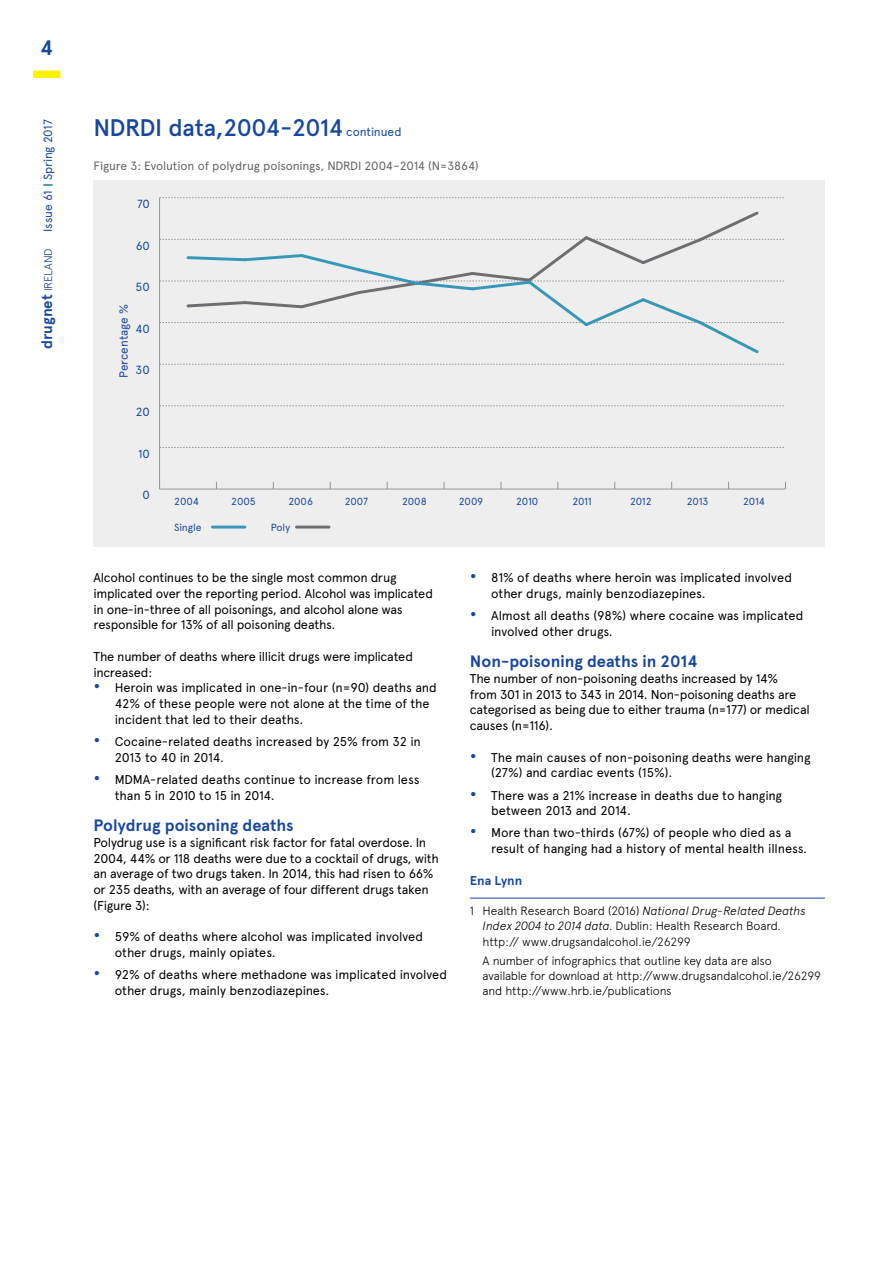
<style>
.page{position:relative;width:893px;height:1263px;background:#fff}
.page>*{position:absolute;margin:0;border:0;box-sizing:border-box;transform-origin:0 0}
.t1{font:500 24px "Apercu";letter-spacing:-.025em;color:#17479e}
.t2{font:700 21px "Apercu";color:#17479e}
.t3{font:700 16.5px "Apercu";color:#17479e}
.t4{font:700 15px "Apercu";color:#17479e}
.t5{font:12.75px/15.8px "Apercu";letter-spacing:-.015em;color:#000}
.t6{font:700 12.75px "Apercu";color:#17479e}
.t7{font:300 12px/15.3px "Apercu";letter-spacing:-.015em;color:#000}
.t8{font:12px "Apercu";letter-spacing:-.015em;color:#636466}
.t9{font:12px "Apercu";letter-spacing:-.015em;color:#17479e}
.t10{font:11.85px "Apercu";letter-spacing:-.005em;color:#17479e}
.t11{font:10.35px "Apercu";letter-spacing:-.015em;color:#17479e}
.s1{font-weight:700;font-size:11.55px;color:#208a9e}
.s2{font-weight:300;font-size:11.25px}
.s3{font-weight:400;font-size:12px}
.s4{font-weight:700;font-size:18px;color:#17479e}
.s5{font-style:italic}
</style>
<div class="page">
<div style="left:33px;top:71px;width:27px;height:7px;background:#fff200"></div>
<hr style="left:470px;top:898px;width:355px;height:1px;background:#17479e">
<div style="left:94px;top:180px;width:731px;height:366px;background:#efeeee"></div>
<svg style="left:160px;top:197px;width:624px;height:1px"></svg>
<hr style="left:160px;top:489px;width:625px;height:1px;background:#939598">
<svg style="left:160px;top:447px;width:624px;height:1px"></svg>
<svg style="left:160px;top:405px;width:624px;height:1px"></svg>
<svg style="left:160px;top:364px;width:624px;height:1px"></svg>
<hr style="left:159px;top:198px;width:1px;height:291px;background:#939598">
<svg style="left:160px;top:211px;width:624px;height:143px"></svg>
<hr style="left:212px;top:526px;width:33px;height:2px;background:#3797b6">
<hr style="left:296px;top:526px;width:33px;height:2px;background:#6d6e71">
<h2 class="t2" style="left:40px;top:35px;width:14px">4</h2>
<p class="t9" style="left:41px;top:232px;width:114px;rotate:-90deg">Issue 61 <span class="s1">|</span> Spring 2017</p>
<p class="t4" style="left:38px;top:349px;width:102px;rotate:-90deg">drugnet <span class="s2">IRELAND</span></p>
<h1 class="t1" style="left:94px;top:113px;width:16px">NDRD</h1>
<h1 class="t1" style="left:155px;top:113px;width:248px">I data,2004-2014 <span class="s3">continued</span></h1>
<p class="t8" style="left:94px;top:159px;width:387px">Figure 3: Evolution of polydrug poisonings, NDRDI 2004–2014 (N=3864)</p>
<p class="t10" style="left:137px;top:197px;width:14px">70</p>
<p class="t10" style="left:136px;top:238px;width:16px">60</p>
<p class="t10" style="left:136px;top:280px;width:16px">50</p>
<p class="t10" style="left:117px;top:378px;width:76px;rotate:-90deg">Percentage %</p>
<p class="t10" style="left:135px;top:322px;width:16px">40</p>
<p class="t10" style="left:136px;top:363px;width:16px">30</p>
<p class="t10" style="left:136px;top:405px;width:15px">20</p>
<p class="t10" style="left:138px;top:446px;width:13px">10</p>
<p class="t10" style="left:142px;top:488px;width:9px">0</p>
<p class="t11" style="left:174px;top:495px;width:26px">2004</p>
<p class="t11" style="left:174px;top:521px;width:29px">Single</p>
<p class="t11" style="left:271px;top:521px;width:21px">Poly</p>
<p class="t11" style="left:231px;top:495px;width:26px">2005</p>
<p class="t11" style="left:288px;top:495px;width:26px">2006</p>
<p class="t11" style="left:345px;top:495px;width:25px">2007</p>
<p class="t11" style="left:402px;top:495px;width:26px">2008</p>
<p class="t11" style="left:459px;top:495px;width:26px">2009</p>
<p class="t11" style="left:516px;top:495px;width:24px">2010</p>
<p class="t11" style="left:572px;top:495px;width:21px">2011</p>
<p class="t11" style="left:630px;top:495px;width:23px">2012</p>
<p class="t11" style="left:687px;top:495px;width:23px">2013</p>
<p class="t11" style="left:743px;top:495px;width:23px">2014</p>
<p class="t5" style="left:94px;top:570px;width:341px">Alcohol continues to be the single most common drug implicated over the reporting period. Alcohol was implicated in one-in-three of all poisonings, and alcohol alone was responsible for 13% of all poisoning deaths.</p>
<p class="t5" style="left:94px;top:648px;width:321px">The number of deaths where illicit drugs were implicated increased:</p>
<p class="t5" style="left:115px;top:680px;width:323px;text-indent:-21px"><span class="s4">•</span> Heroin was implicated in one-in-four (n=90) deaths and<br>42% of these people were not alone at the time of the incident that led to their deaths.</p>
<p class="t5" style="left:115px;top:733px;width:308px;text-indent:-21px"><span class="s4">•</span> Cocaine-related deaths increased by 25% from 32 in<br>2013 to 40 in 2014.</p>
<p class="t5" style="left:115px;top:771px;width:306px;text-indent:-21px"><span class="s4">•</span> MDMA-related deaths continue to increase from less than 5 in 2010 to 15 in 2014.</p>
<p class="t3" style="left:94px;top:815px;width:202px">Polydrug poisoning deaths</p>
<p class="t5" style="left:94px;top:834px;width:347px">Polydrug use is a significant risk factor for fatal overdose. In 2004, 44% or 118 deaths were due to a cocktail of drugs, with an average of two drugs taken. In 2014, this had risen to 66% or 235 deaths, with an average of four different drugs taken (Figure 3):</p>
<p class="t5" style="left:115px;top:929px;width:310px;text-indent:-21px"><span class="s4">•</span> 59% of deaths where alcohol was implicated involved other drugs, mainly opiates.</p>
<p class="t5" style="left:115px;top:967px;width:334px;text-indent:-21px"><span class="s4">•</span> 92% of deaths where methadone was implicated involved other drugs, mainly benzodiazepines.</p>
<p class="t5" style="left:491px;top:570px;width:302px;text-indent:-21px"><span class="s4">•</span> 81% of deaths where heroin was implicated involved other drugs, mainly benzodiazepines.</p>
<p class="t5" style="left:491px;top:607px;width:314px;text-indent:-21px"><span class="s4">•</span> Almost all deaths (98%) where cocaine was implicated involved other drugs.</p>
<p class="t3" style="left:470px;top:651px;width:229px">Non-poisoning deaths in 2014</p>
<p class="t5" style="left:470px;top:670px;width:341px">The number of non-poisoning deaths increased by 14%<br>from 301 in 2013 to 343 in 2014. Non-poisoning deaths are categorised as being due to either trauma (n=177) or medical causes (n=116).</p>
<p class="t5" style="left:491px;top:749px;width:321px;text-indent:-21px"><span class="s4">•</span> The main causes of non-poisoning deaths were hanging (27%) and cardiac events (15%).</p>
<p class="t5" style="left:491px;top:787px;width:292px;text-indent:-21px"><span class="s4">•</span> There was a 21% increase in deaths due to hanging between 2013 and 2014.</p>
<p class="t5" style="left:491px;top:825px;width:318px;text-indent:-21px"><span class="s4">•</span> More than two-thirds (67%) of people who died as a result of hanging had a history of mental health illness.</p>
<p class="t6" style="left:470px;top:872px;width:54px">Ena Lynn</p>
<p class="t7" style="left:483px;top:903px;width:325px;text-indent:-13px">1 Health Research Board (2016) <span class="s5">National Drug-Related Deaths<br>Index 2004 to 2014 data.</span> Dublin: Health Research Board. http:// www.drugsandalcohol.ie/26299</p>
<p class="t7" style="left:483px;top:954px;width:340px">A number of infographics that outline key data are also<br>available for download at http://www.drugsandalcohol.ie/26299 and http://www.hrb.ie/publications</p>
</div>
